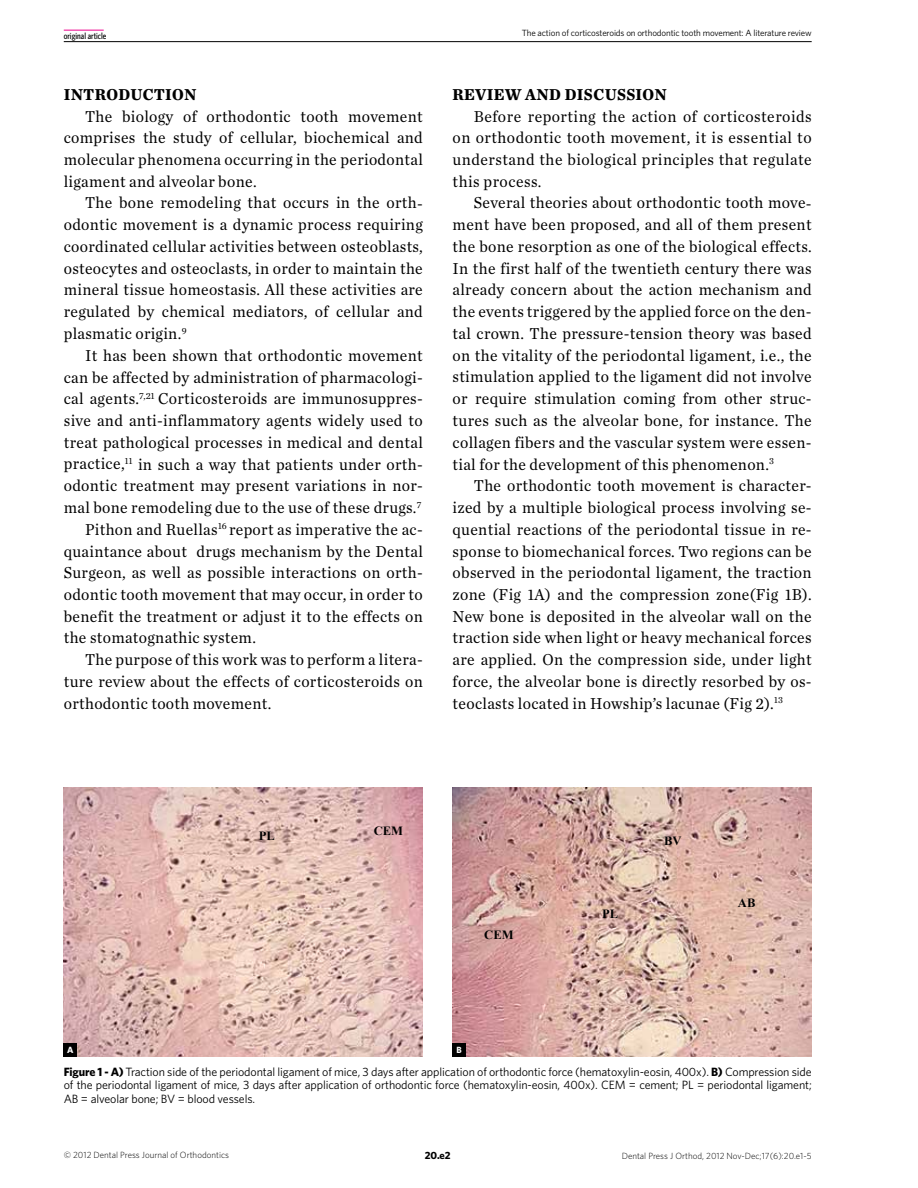
<style>
.page{position:relative;width:918px;height:1188px;background:#fff}
.page>*{position:absolute;margin:0;border:0;box-sizing:border-box;transform-origin:0 0}
.t1{font:16.5px/21.8px "Chronicle Text G1";letter-spacing:.02em;color:#000;text-align:justify;scale:.95 1}
.t2{font:700 16.5px "Chronicle Text G1";letter-spacing:.02em;color:#000;scale:.95 1}
.t3{font:700 12.6px "Times New Roman";color:#000}
.t4{font:12px/13.5px "Whitney";letter-spacing:-.01em;color:#000;text-align:justify}
.t5{font:700 10.5px "Whitney";color:#000}
.t6{font:300 9px "Whitney";color:#000}
.t7{font:9px "Whitney";letter-spacing:-.015em;color:#000}
.t8{font:500 9px "Whitney Condensed";color:#000}
.t9{font:700 9px "Whitney";color:#fff}
.s1{font-weight:700}
</style>
<div class="page">
<hr style="left:64px;top:30px;width:40px;height:1px;background:#ec008c">
<img style="left:64px;top:788px;width:359px;height:268px">
<img style="left:453px;top:788px;width:359px;height:268px">
<div style="left:64px;top:1043px;width:13px;height:13px;background:#000"></div>
<div style="left:453px;top:1043px;width:13px;height:13px;background:#000"></div>
<hr style="left:64px;top:41px;width:748px;height:1px;background:#000">
<p class="t8" style="left:64px;top:31px;width:44px">original article</p>
<p class="t7" style="left:522px;top:28px;width:291px">The action of corticosteroids on orthodontic tooth movement: A literature review</p>
<p class="t2" style="left:64px;top:81px;width:141px">INTRODUCTION</p>
<p class="t1" style="left:64px;top:105px;width:380px;text-indent:21px">The biology of orthodontic tooth movement comprises the study of cellular, biochemical and molecular phenomena occurring in the periodontal ligament and alveolar bone.</p>
<p class="t1" style="left:64px;top:192px;width:379px;text-indent:21px">The bone remodeling that occurs in the orth&shy;odontic movement is a dynamic process requiring coordinated cellular activities between osteoblasts, osteocytes and osteoclasts, in order to maintain the mineral tissue homeostasis. All these activities are regulated by chemical mediators, of cellular and plasmatic origin.<sup>9</sup></p>
<p class="t1" style="left:85px;top:344px;width:357px">It has been shown that orthodontic movement</p>
<p class="t1" style="left:64px;top:366px;width:379px">can be affected by administration of pharmacologi-</p>
<p class="t1" style="left:64px;top:387px;width:379px">cal agents.<sup>7,21</sup> Corticosteroids are immunosuppres-</p>
<p class="t1" style="left:64px;top:409px;width:379px">sive and anti-inflammatory agents widely used to</p>
<p class="t1" style="left:64px;top:431px;width:379px">treat pathological processes in medical and dental</p>
<p class="t1" style="left:64px;top:453px;width:379px">practice,<sup>11</sup> in such a way that patients under orth-</p>
<p class="t1" style="left:64px;top:474px;width:379px">odontic treatment may present variations in nor-</p>
<p class="t1" style="left:64px;top:496px;width:378px">mal bone remodeling due to the use of these drugs.<sup>7</sup></p>
<p class="t1" style="left:85px;top:518px;width:357px">Pithon and Ruellas<sup>16</sup> report as imperative the ac-</p>
<p class="t1" style="left:64px;top:540px;width:379px">quaintance about drugs mechanism by the Dental</p>
<p class="t1" style="left:64px;top:561px;width:379px">Surgeon, as well as possible interactions on orth-</p>
<p class="t1" style="left:64px;top:583px;width:379px">odontic tooth movement that may occur, in order to</p>
<p class="t1" style="left:64px;top:605px;width:380px">benefit the treatment or adjust it to the effects on</p>
<p class="t1" style="left:64px;top:627px;width:204px">the stomatognathic system.</p>
<p class="t1" style="left:85px;top:648px;width:357px">The purpose of this work was to perform a litera-</p>
<p class="t1" style="left:64px;top:670px;width:379px">ture review about the effects of corticosteroids on</p>
<p class="t1" style="left:64px;top:692px;width:220px">orthodontic tooth movement.</p>
<p class="t2" style="left:453px;top:81px;width:226px">REVIEW AND DISCUSSION</p>
<p class="t1" style="left:453px;top:105px;width:379px;text-indent:21px">Before reporting the action of corticosteroids on orthodontic tooth movement, it is essential to understand the biological principles that regulate this process.</p>
<p class="t1" style="left:453px;top:192px;width:380px;text-indent:21px">Several theories about orthodontic tooth move&shy;ment have been proposed, and all of them present the bone resorption as one of the biological effects.<br>In the first half of the twentieth century there was already concern about the action mechanism and the events triggered by the applied force on the den&shy;tal crown. The pressure-tension theory was based on the vitality of the periodontal ligament, i.e., the stimulation applied to the ligament did not involve or require stimulation coming from other struc&shy;tures such as the alveolar bone, for instance. The collagen fibers and the vascular system were essen&shy;tial for the development of this phenomenon.<sup>3</sup></p>
<p class="t1" style="left:453px;top:474px;width:380px;text-indent:21px">The orthodontic tooth movement is character&shy;ized by a multiple biological process involving se&shy;quential reactions of the periodontal tissue in re&shy;sponse to biomechanical forces. Two regions can be observed in the periodontal ligament, the traction zone (Fig 1A) and the compression zone(Fig 1B).<br>New bone is deposited in the alveolar wall on the traction side when light or heavy mechanical forces are applied. On the compression side, under light force, the alveolar bone is directly resorbed by os&shy;teoclasts located in Howship’s lacunae (Fig 2).<sup>13</sup></p>
<p class="t3" style="left:259px;top:827px;width:18px">PL</p>
<p class="t3" style="left:374px;top:822px;width:31px">CEM</p>
<p class="t3" style="left:484px;top:926px;width:31px">CEM</p>
<p class="t3" style="left:602px;top:905px;width:18px">PL</p>
<p class="t3" style="left:664px;top:832px;width:19px">BV</p>
<p class="t3" style="left:738px;top:894px;width:19px">AB</p>
<p class="t9" style="left:67px;top:1044px;width:8px">A</p>
<p class="t9" style="left:457px;top:1044px;width:7px">B</p>
<p class="t4" style="left:64px;top:1065px;width:750px"><span class="s1">Figure 1 - A)</span> Traction side of the periodontal ligament of mice, 3 days after application of orthodontic force (hematoxylin-eosin, 400x). <span class="s1">B)</span> Compression side of the periodontal ligament of mice, 3 days after application of orthodontic force (hematoxylin-eosin, 400x). CEM = cement; PL = periodontal ligament; AB = alveolar bone; BV = blood vessels.</p>
<p class="t6" style="left:64px;top:1150px;width:167px">© 2012 Dental Press Journal of Orthodontics</p>
<p class="t5" style="left:425px;top:1149px;width:27px">20.e2</p>
<p class="t6" style="left:622px;top:1151px;width:191px">Dental Press J Orthod, 2012 Nov-Dec;17(6):20.e1-5</p>
</div>
